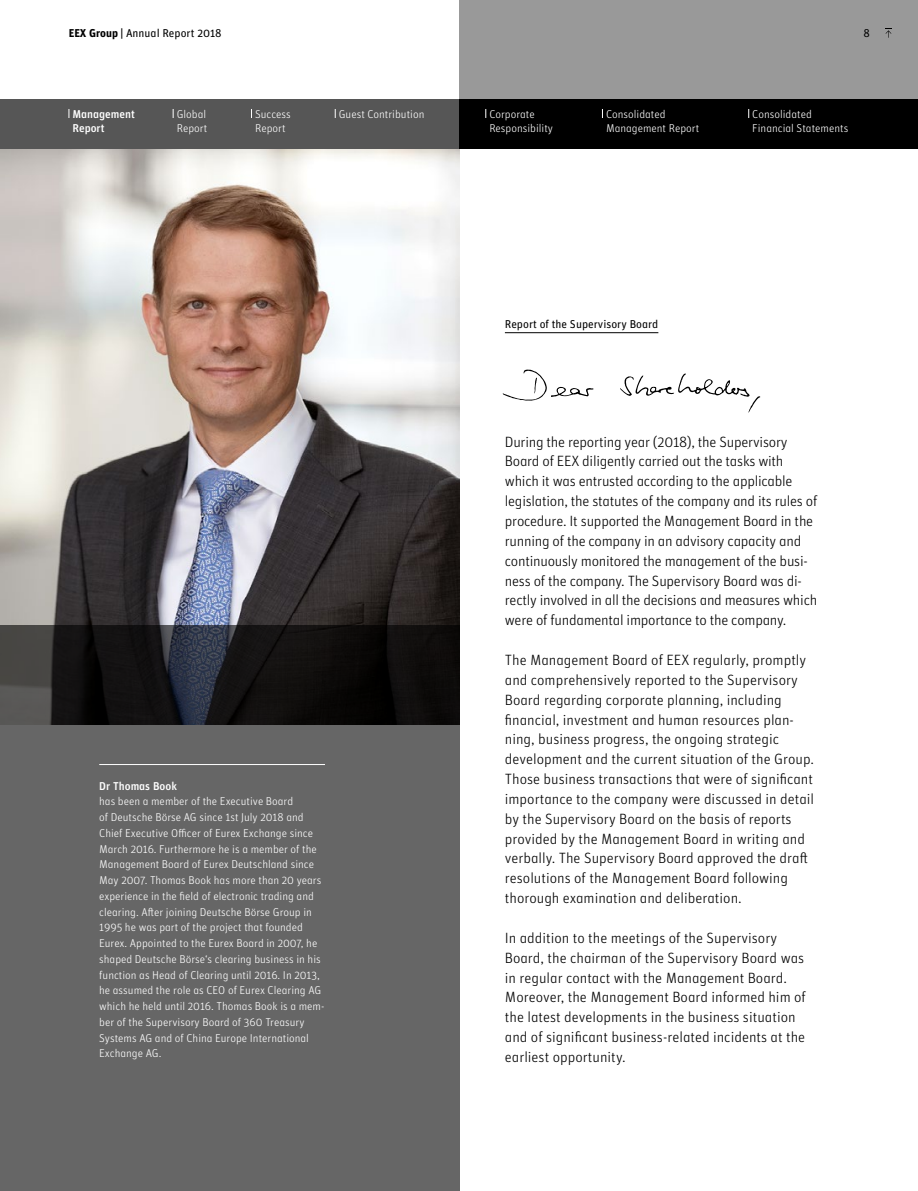
<style>
.page{position:relative;width:918px;height:1191px;background:#fff}
.page>*{position:absolute;margin:0;border:0;box-sizing:border-box;transform-origin:0 0}
.t1{font:300 14.88px/19.8px "Unitforeexgroup";color:#000}
.t2{font:300 11.38px/15.8px "Unitforeexgroup";color:#fff}
.t3{font:11.38px "Unitforeexgroup";color:#000}
.t4{font:500 11.38px/14px "Unitforeexgroup";color:#fff}
.s1{font-weight:700}
</style>
<div class="page">
<img style="left:0;top:149px;width:459px;height:476px">
<hr style="left:505px;top:332px;width:153px;height:1px;background:#000">
<svg style="left:620px;top:373px;width:140px;height:40px"></svg>
<svg style="left:503px;top:370px;width:90px;height:31px"></svg>
<div style="left:459px;top:0;width:459px;height:99px;background:#999"></div>
<div style="left:0;top:99px;width:459px;height:50px;background:#565656"></div>
<div style="left:459px;top:99px;width:459px;height:50px;background:#000"></div>
<svg style="left:0;top:625px;width:459px;height:566px;background:#585858"></svg>
<hr style="left:99px;top:764px;width:226px;height:1px;background:#fff">
<svg style="left:885px;top:30px;width:6px;height:8px"></svg>
<p class="t3" style="left:69px;top:25px;width:154px"><span class="s1">EEX Group |</span> Annual Report 2018</p>
<p class="t3" style="left:863px;top:25px;width:8px">8</p>
<p class="t4" style="left:72px;top:106px;width:64px">Management<br>Report</p>
<p class="t2" style="left:339px;top:106px;width:87px">Guest Contribution</p>
<p class="t2" style="left:489px;top:107px;width:65px;line-height:14px">Corporate<br>Responsibility</p>
<p class="t2" style="left:606px;top:107px;width:95px;line-height:14px">Consolidated<br>Management Report</p>
<p class="t2" style="left:752px;top:107px;width:98px;line-height:14px">Consolidated<br>Financial Statements</p>
<p class="t2" style="left:177px;top:107px;width:32px;line-height:14px">Global<br>Report</p>
<p class="t2" style="left:255px;top:107px;width:37px;line-height:14px">Success<br>Report</p>
<p class="t4" style="left:99px;top:778px;width:79px">Dr Thomas Book</p>
<p class="t2" style="left:99px;top:793px;width:227px">has been a member of the Executive Board<br>of Deutsche Börse AG since 1st July 2018 and Chief Executive Officer of Eurex Exchange since March 2016. Furthermore he is a member of the Management Board of Eurex Deutschland since May 2007. Thomas Book has more than 20 years experience in the field of electronic trading and clearing. After joining Deutsche Börse Group in 1995 he was part of the project that founded Eurex. Appointed to the Eurex Board in 2007, he shaped Deutsche Börse‘s clearing business in his function as Head of Clearing until 2016. In 2013, he assumed the role as CEO of Eurex Clearing AG which he held until 2016. Thomas Book is a mem&shy;ber of the Supervisory Board of 360 Treasury Systems AG and of China Europe International Exchange AG.</p>
<p class="t3" style="left:505px;top:316px;width:155px">Report of the Supervisory Board</p>
<p class="t1" style="left:505px;top:431px;width:314px">During the reporting year (2018), the Supervisory Board of EEX diligently carried out the tasks with which it was entrusted according to the applicable legislation, the statutes of the company and its rules of procedure. It supported the Management Board in the running of the company in an advisory capacity and continuously monitored the management of the busi&shy;ness of the company. The Supervisory Board was di&shy;rectly involved in all the decisions and measures which were of fundamental importance to the company.</p>
<p class="t1" style="left:505px;top:649px;width:311px">The Management Board of EEX regularly, promptly and comprehensively reported to the Supervisory Board regarding corporate planning, including financial, investment and human resources plan&shy;ning, business progress, the ongoing strategic development and the current situation of the Group.<br>Those business transactions that were of significant importance to the company were discussed in detail by the Supervisory Board on the basis of reports provided by the Management Board in writing and verbally. The Supervisory Board approved the draft resolutions of the Management Board following thorough examination and deliberation.</p>
<p class="t1" style="left:505px;top:927px;width:302px">In addition to the meetings of the Supervisory Board, the chairman of the Supervisory Board was in regular contact with the Management Board.<br>Moreover, the Management Board informed him of the latest developments in the business situation and of significant business-related incidents at the earliest opportunity.</p>
</div>
